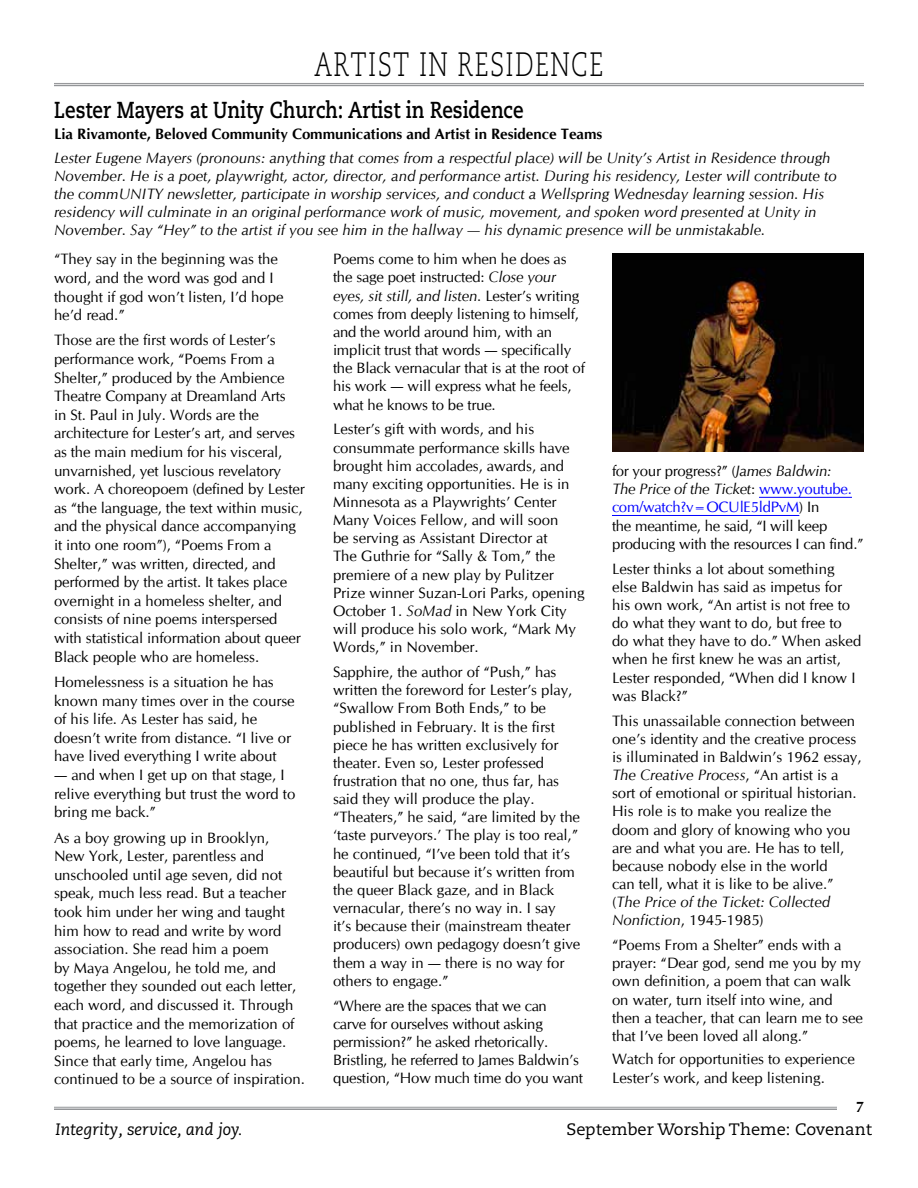
<style>
.page{position:relative;width:918px;height:1188px;background:#fff}
.page>*{position:absolute;margin:0;border:0;box-sizing:border-box;transform-origin:0 0}
.t1{font:300 33.75px "Caecilia LT Pro 45";letter-spacing:.06em;color:#000;scale:.72 1}
.t2{font:700 23.1px "Caecilia LT Pro 75";color:#000;scale:.82 1}
.t3{font:16.5px "Caecilia LT Pro 55 Roman";color:#000}
.t4{font:italic 16.5px "Caecilia LT Pro 56";color:#000}
.t5{font:15px/18.1px "CG Omega";color:#000}
.t6{font:italic 15px/18px "CG Omega";color:#000}
.t7{font:700 15px "CG Omega";color:#000}
.s1{font-style:italic}
.s2{color:#00f}
</style>
<div class="page">
<hr style="left:54px;top:1107px;width:783px;height:1px;background:#939598">
<hr style="left:54px;top:1108px;width:783px;height:2px;background:#939598">
<hr style="left:54px;top:83px;width:810px;height:1px;background:#939598">
<hr style="left:54px;top:85px;width:810px;height:1px;background:#939598">
<hr style="left:759px;top:497px;width:93px;height:1px;background:#00f">
<hr style="left:612px;top:515px;width:187px;height:1px;background:#00f">
<img style="left:612px;top:253px;width:252px;height:198px">
<h1 class="t1" style="left:315px;top:43px;width:402px">ARTIST IN RESIDENCE</h1>
<h2 class="t2" style="left:54px;top:94px;width:574px">Lester Mayers at Unity Church: Artist in Residence</h2>
<p class="t7" style="left:54px;top:125px;width:550px">Lia Rivamonte, Beloved Community Communications and Artist in Residence Teams</p>
<p class="t6" style="left:54px;top:149px;width:784px">Lester Eugene Mayers (pronouns: anything that comes from a respectful place) will be Unity’s Artist in Residence through November. He is a poet, playwright, actor, director, and performance artist. During his residency, Lester will contribute to the commUNITY newsletter, participate in worship services, and conduct a Wellspring Wednesday learning session. His residency will culminate in an original performance work of music, movement, and spoken word presented at Unity in November. Say “Hey” to the artist if you see him in the hallway — his dynamic presence will be unmistakable.</p>
<p class="t5" style="left:333px;top:250px;width:253px">Poems come to him when he does as the sage poet instructed: <span class="s1">Close your eyes, sit still, and listen.</span> Lester’s writing comes from deeply listening to himself, and the world around him, with an implicit trust that words — specifically the Black vernacular that is at the root of his work — will express what he feels, what he knows to be true.</p>
<p class="t5" style="left:333px;top:420px;width:253px">Lester’s gift with words, and his consummate performance skills have brought him accolades, awards, and many exciting opportunities. He is in Minnesota as a Playwrights’ Center Many Voices Fellow, and will soon<br>be serving as Assistant Director at<br>The Guthrie for “Sally &amp; Tom,” the premiere of a new play by Pulitzer Prize winner Suzan-Lori Parks, opening October 1. <span class="s1">SoMad</span> in New York City will produce his solo work, “Mark My Words,” in November.</p>
<p class="t5" style="left:333px;top:663px;width:249px">Sapphire, the author of “Push,” has written the foreword for Lester’s play, “Swallow From Both Ends,” to be published in February. It is the first piece he has written exclusively for theater. Even so, Lester professed frustration that no one, thus far, has said they will produce the play. “Theaters,” he said, “are limited by the ‘taste purveyors.’ The play is too real,” he continued, “I’ve been told that it’s beautiful but because it’s written from the queer Black gaze, and in Black vernacular, there’s no way in. I say<br>it’s because their (mainstream theater producers) own pedagogy doesn’t give them a way in — there is no way for others to engage.”</p>
<p class="t5" style="left:333px;top:997px;width:252px">“Where are the spaces that we can carve for ourselves without asking permission?” he asked rhetorically.<br>Bristling, he referred to James Baldwin’s question, “How much time do you want</p>
<p class="t5" style="left:54px;top:250px;width:231px;line-height:18.6px">“They say in the beginning was the word, and the word was god and I thought if god won’t listen, I’d hope he’d read.”</p>
<p class="t5" style="left:54px;top:331px;width:252px;line-height:18.6px">Those are the first words of Lester’s performance work, “Poems From a Shelter,” produced by the Ambience Theatre Company at Dreamland Arts<br>in St. Paul in July. Words are the architecture for Lester’s art, and serves as the main medium for his visceral, unvarnished, yet luscious revelatory work. A choreopoem (defined by Lester as “the language, the text within music, and the physical dance accompanying it into one room”), “Poems From a Shelter,” was written, directed, and performed by the artist. It takes place overnight in a homeless shelter, and consists of nine poems interspersed with statistical information about queer Black people who are homeless.</p>
<p class="t5" style="left:54px;top:673px;width:242px;line-height:18.6px">Homelessness is a situation he has known many times over in the course of his life. As Lester has said, he doesn’t write from distance. “I live or have lived everything I write about</p>
<p class="t5" style="left:54px;top:766px;width:243px;line-height:18.6px">— and when I get up on that stage, I relive everything but trust the word to bring me back.”</p>
<p class="t5" style="left:54px;top:828px;width:252px;line-height:18.6px">As a boy growing up in Brooklyn,<br>New York, Lester, parentless and unschooled until age seven, did not speak, much less read. But a teacher took him under her wing and taught him how to read and write by word association. She read him a poem<br>by Maya Angelou, he told me, and together they sounded out each letter, each word, and discussed it. Through that practice and the memorization of poems, he learned to love language.<br>Since that early time, Angelou has continued to be a source of inspiration.</p>
<p class="t5" style="left:612px;top:462px;width:253px">for your progress?” (<span class="s1">James Baldwin:<br>The Price of the Ticket</span>: <span class="s2">www.youtube. com/watch?v=OCUlE5ldPvM</span>) In<br>the meantime, he said, “I will keep producing with the resources I can find.”</p>
<p class="t5" style="left:612px;top:560px;width:251px">Lester thinks a lot about something else Baldwin has said as impetus for his own work, “An artist is not free to do what they want to do, but free to do what they have to do.” When asked when he first knew he was an artist,<br>Lester responded, “When did I know I was Black?”</p>
<p class="t5" style="left:612px;top:712px;width:251px">This unassailable connection between one’s identity and the creative process is illuminated in Baldwin’s 1962 essay, <span class="s1">The Creative Process</span>, “An artist is a sort of emotional or spiritual historian.<br>His role is to make you realize the doom and glory of knowing who you are and what you are. He has to tell, because nobody else in the world<br>can tell, what it is like to be alive.” (<span class="s1">The Price of the Ticket: Collected Nonfiction</span>, 1945-1985)</p>
<p class="t5" style="left:612px;top:936px;width:252px">“Poems From a Shelter” ends with a prayer: “Dear god, send me you by my own definition, a poem that can walk on water, turn itself into wine, and then a teacher, that can learn me to see that I’ve been loved all along.”</p>
<p class="t5" style="left:612px;top:1050px;width:244px">Watch for opportunities to experience<br>Lester’s work, and keep listening.</p>
<p class="t7" style="left:856px;top:1098px;width:10px">7</p>
<p class="t4" style="left:56px;top:1118px;width:188px">Integrity, service, and joy.</p>
<p class="t3" style="left:567px;top:1118px;width:307px">September Worship Theme: Covenant</p>
</div>
